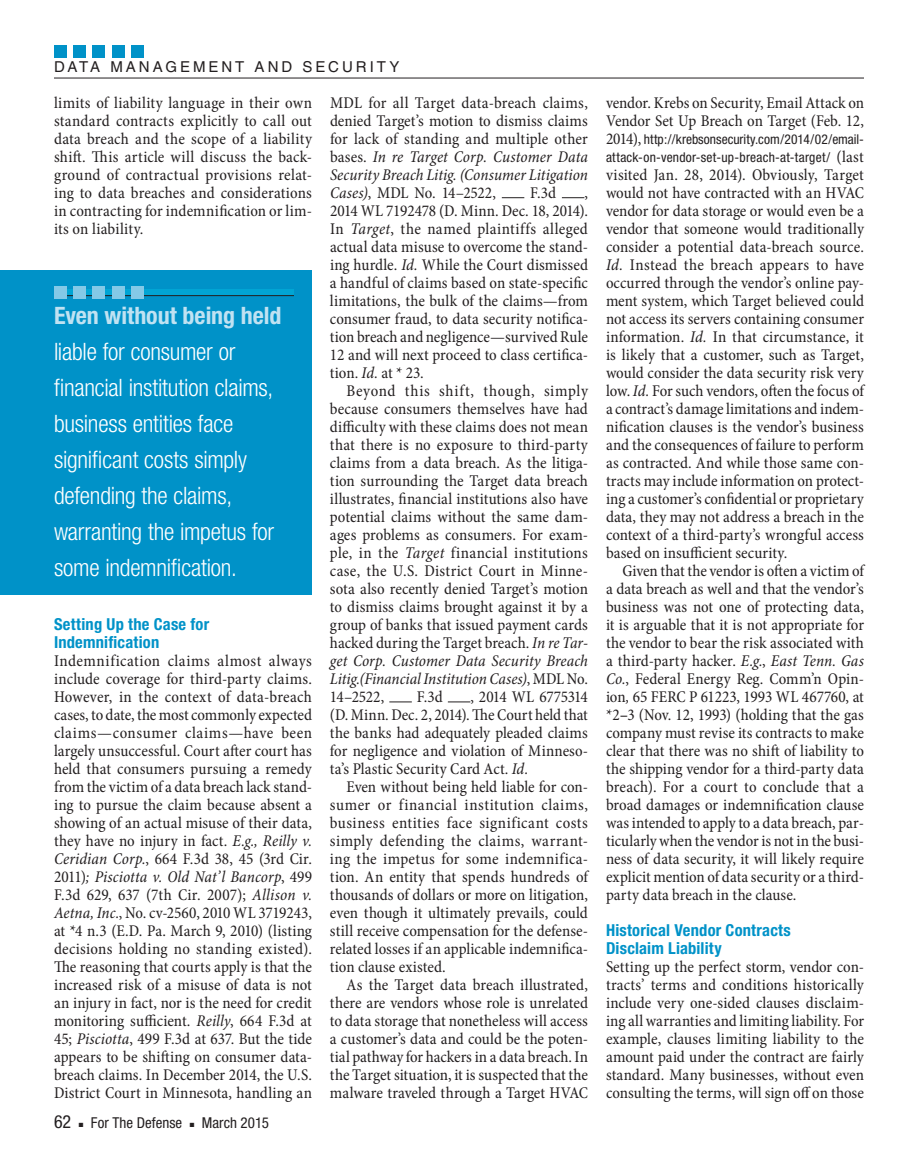
<style>
.page{position:relative;width:918px;height:1175px;background:#fff}
.page>*{position:absolute;margin:0;border:0;box-sizing:border-box;transform-origin:0 0}
.pullout_LH_block{font:300 condensed 24px/36px "Helvetica Neue";letter-spacing:-.01em;color:#fff}
.folio_left{font:condensed 18px "Helvetica Neue";color:#231f20}
.body_para_ind{font:condensed 16.5px/18px "Minion Pro";color:#231f20;text-align:justify}
.body_no_ind{font:condensed 16.5px/18px "Minion Pro";letter-spacing:.005em;color:#231f20;text-align:justify}
.body_para_ind_looses{font:condensed 16.5px/18px "Minion Pro";letter-spacing:.015em;color:#231f20;text-align:justify}
.subhead_1{font:700 condensed 16.5px/18px "Helvetica Neue";letter-spacing:.01em;color:#0092c8}
.t1{font:15px "Helvetica";letter-spacing:.2em;color:#231f20}
.folio_left-2{font:condensed 15px "Helvetica Neue";letter-spacing:.005em;color:#231f20}
.body_para_ind-2{font:condensed 13.5px/18px "Helvetica Neue";letter-spacing:.015em;color:#231f20}
.s1{font-style:italic}
.s2{font-weight:700;color:#c0e2f2}
.s3{font-family:"Minion Pro";font-size:16.5px}
.s4{font-weight:600}
</style>
<div class="page">
<hr style="left:54px;top:78px;width:810px;height:1px;background:#231f20">
<div style="left:54px;top:45px;width:12px;height:12px;background:#0092c8"></div>
<div style="left:73px;top:45px;width:13px;height:12px;background:#0092c8"></div>
<div style="left:93px;top:45px;width:12px;height:12px;background:#0092c8"></div>
<div style="left:112px;top:45px;width:13px;height:12px;background:#0092c8"></div>
<div style="left:132px;top:45px;width:12px;height:12px;background:#0092c8"></div>
<svg style="left:502px;top:197px;width:22px;height:1px"></svg>
<svg style="left:562px;top:197px;width:22px;height:1px"></svg>
<svg style="left:389px;top:701px;width:23px;height:1px"></svg>
<svg style="left:448px;top:701px;width:22px;height:1px"></svg>
<div style="left:0;top:270px;width:312px;height:324px;background:#0092c8"></div>
<div style="left:54px;top:290px;width:240px;height:6px;background:#01a5d4"></div>
<hr style="left:54px;top:295px;width:240px;height:1px;background:#231f20">
<div style="left:54px;top:286px;width:12px;height:13px;background:#84c9e7"></div>
<div style="left:73px;top:286px;width:13px;height:13px;background:#84c9e7"></div>
<div style="left:93px;top:286px;width:12px;height:13px;background:#84c9e7"></div>
<div style="left:112px;top:286px;width:13px;height:13px;background:#84c9e7"></div>
<div style="left:132px;top:286px;width:12px;height:13px;background:#84c9e7"></div>
<p class="t1" style="left:54px;top:58px;width:347px">DATA MANAGEMENT AND SECURITY</p>
<p class="body_para_ind_looses" style="left:54px;top:94px;width:260px">limits of liability language in their own standard contracts explicitly to call out data breach and the scope of a liability shift. This article will discuss the back&shy;ground of contractual provisions relat&shy;ing to data breaches and considerations in contracting for indemnification or lim&shy;its on liability.</p>
<p class="body_no_ind" style="left:330px;top:94px;width:260px">MDL for all Target data-breach claims, denied Target’s motion to dismiss claims for lack of standing and multiple other bases. <span class="s1">In re Target Corp. Customer Data Security Breach Litig. (Consumer Litigation Cases)</span>, MDL No. 14–2522,</p>
<p class="body_no_ind" style="left:530px;top:184px;width:28px">F.3d</p>
<p class="body_no_ind" style="left:330px;top:184px;width:260px;text-indent:254px">, 2014 WL 7192478 (D. Minn. Dec. 18, 2014).<br>In <span class="s1">Target</span>, the named plaintiffs alleged actual data misuse to overcome the stand&shy;ing hurdle. <span class="s1">Id.</span> While the Court dismissed a handful of claims based on state-specific limitations, the bulk of the claims—from consumer fraud, to data security notifica&shy;tion breach and negligence—survived Rule 12 and will next proceed to class certifica&shy;tion. <span class="s1">Id.</span> at * 23.</p>
<p class="body_para_ind" style="left:330px;top:382px;width:260px;text-indent:16px">Beyond this shift, though, simply because consumers themselves have had difficulty with these claims does not mean that there is no exposure to third-party claims from a data breach. As the litiga&shy;tion surrounding the Target data breach illustrates, financial institutions also have potential claims without the same dam&shy;ages problems as consumers. For exam&shy;ple, in the <span class="s1">Target</span> financial institutions case, the U.S. District Court in Minne&shy;sota also recently denied Target’s motion to dismiss claims brought against it by a group of banks that issued payment cards hacked during the Target breach. <span class="s1">In re Tar&shy;get Corp. Customer Data Security Breach Litig.(Financial Institution Cases)</span>, MDL No.<br>14–2522,</p>
<p class="pullout_LH_block" style="left:54px;top:297px;width:229px"><span class="s2">Even without being held </span>liable for consumer or financial institution claims, business entities face significant costs simply defending the claims, warranting the impetus for some indemnification.</p>
<p class="subhead_1" style="left:54px;top:615px;width:157px">Setting Up the Case for<br>Indemnification</p>
<p class="body_no_ind" style="left:54px;top:652px;width:260px">Indemnification claims almost always include coverage for third-party claims.<br>However, in the context of data-breach cases, to date, the most commonly expected claims—consumer claims—have been largely unsuccessful. Court after court has held that consumers pursuing a remedy from the victim of a data breach lack stand&shy;ing to pursue the claim because absent a showing of an actual misuse of their data, they have no injury in fact. <span class="s1">E.g., Reilly v.<br>Ceridian Corp.</span>, 664 F.3d 38, 45 (3rd Cir.<br>2011)<span class="s1">; Pisciotta v. Old Nat’l Bancorp</span>, 499<br>F.3d 629, 637 (7th Cir. 2007); <span class="s1">Allison v.<br>Aetna, Inc.</span>, No. cv-2560, 2010 WL 3719243, at *4 n.3 (E.D. Pa. March 9, 2010) (listing decisions holding no standing existed).<br>The reasoning that courts apply is that the increased risk of a misuse of data is not an injury in fact, nor is the need for credit monitoring sufficient. <span class="s1">Reilly</span>, 664 F.3d at 45; <span class="s1">Pisciotta</span>, 499 F.3d at 637. But the tide appears to be shifting on consumer data&shy;breach claims. In December 2014, the U.S.<br>District Court in Minnesota, handling an</p>
<p class="body_para_ind" style="left:417px;top:688px;width:28px">F.3d</p>
<p class="body_para_ind" style="left:330px;top:688px;width:260px;text-indent:140px">, 2014 WL 6775314 (D. Minn. Dec. 2, 2014). The Court held that the banks had adequately pleaded claims for negligence and violation of Minneso&shy;ta’s Plastic Security Card Act. <span class="s1">Id.</span></p>
<p class="body_para_ind" style="left:330px;top:778px;width:260px;text-indent:16px">Even without being held liable for con&shy;sumer or financial institution claims, business entities face significant costs simply defending the claims, warrant&shy;ing the impetus for some indemnifica&shy;tion. An entity that spends hundreds of thousands of dollars or more on litigation, even though it ultimately prevails, could still receive compensation for the defense&shy;related losses if an applicable indemnifica&shy;tion clause existed.</p>
<p class="body_para_ind" style="left:330px;top:976px;width:260px;text-indent:16px">As the Target data breach illustrated, there are vendors whose role is unrelated to data storage that nonetheless will access a customer’s data and could be the poten&shy;tial pathway for hackers in a data breach. In the Target situation, it is suspected that the malware traveled through a Target HVAC</p>
<p class="folio_left" style="left:54px;top:1111px;width:19px">62</p>
<p class="folio_left-2" style="left:79px;top:1114px;width:105px">■ For The Defense</p>
<p class="folio_left-2" style="left:190px;top:1114px;width:81px">■ March 2015</p>
<p class="body_para_ind" style="left:606px;top:94px;width:260px">vendor. Krebs on Security, Email Attack on<br>Vendor Set Up Breach on Target (Feb. 12,</p>
<p class="body_para_ind-2" style="left:606px;top:130px;width:259px"><span class="s3">2014),</span> http://krebsonsecurity.com/2014/02/email&shy;attack-on-vendor-set-up-breach-at-target/ <span class="s3">(last</span></p>
<p class="body_para_ind" style="left:606px;top:166px;width:260px">visited Jan. 28, 2014). Obviously, Target would not have contracted with an HVAC vendor for data storage or would even be a vendor that someone would traditionally consider a potential data-breach source.<br><span class="s1">Id.</span> Instead the breach appears to have occurred through the vendor’s online pay&shy;ment system, which Target believed could not access its servers containing consumer information. <span class="s1">Id.</span> In that circumstance, it is likely that a customer, such as Target, would consider the data security risk very low. <span class="s1">Id.</span> For such vendors, often the focus of a contract’s damage limitations and indem&shy;nification clauses is the vendor’s business and the consequences of failure to perform as contracted. And while those same con&shy;tracts may include information on protect&shy;ing a customer’s confidential or proprietary data, they may not address a breach in the context of a third-party’s wrongful access based on insufficient security.</p>
<p class="body_para_ind" style="left:606px;top:562px;width:260px;text-indent:16px">Given that the vendor is often a victim of a data breach as well and that the vendor’s business was not one of protecting data, it is arguable that it is not appropriate for the vendor to bear the risk associated with a third-party hacker. <span class="s1">E.g.</span>, <span class="s1">East Tenn. Gas Co.</span>, Federal Energy Reg. Comm’n Opin&shy;ion<span class="s1">,</span> 65 FERC P 61223, 1993 WL 467760, at *2<span class="s4">–</span>3 (Nov. 12, 1993) (holding that the gas company must revise its contracts to make clear that there was no shift of liability to the shipping vendor for a third-party data breach). For a court to conclude that a broad damages or indemnification clause was intended to apply to a data breach, par&shy;ticularly when the vendor is not in the busi&shy;ness of data security, it will likely require explicit mention of data security or a third&shy;party data breach in the clause.</p>
<p class="subhead_1" style="left:606px;top:921px;width:186px">Historical Vendor Contracts<br>Disclaim Liability</p>
<p class="body_no_ind" style="left:606px;top:958px;width:260px">Setting up the perfect storm, vendor con&shy;tracts’ terms and conditions historically include very one-sided clauses disclaim&shy;ing all warranties and limiting liability. For example, clauses limiting liability to the amount paid under the contract are fairly standard. Many businesses, without even consulting the terms, will sign off on those</p>
</div>
